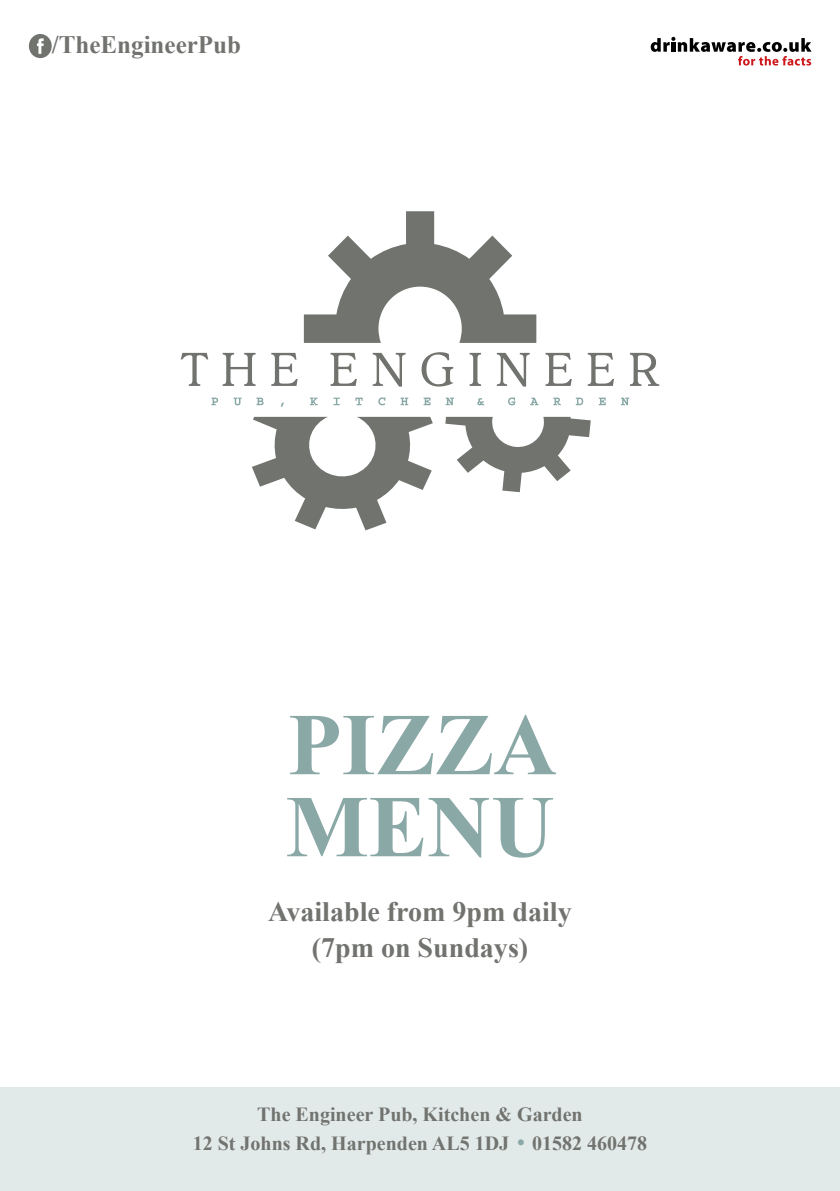
<style>
.page{position:relative;width:840px;height:1191px;background:#fff}
.page>*{position:absolute;margin:0;border:0;box-sizing:border-box;transform-origin:0 0}
.t1{font:700 88px/82px "Times New Roman";color:#89a8a6}
.t2{font:700 28px/36px "Times New Roman";color:#71736f;text-align:center}
.t3{font:700 25px "Times New Roman";color:#71736f}
.t4{font:700 20px/28.8px "Times New Roman";color:#71736f;text-align:center}
.s1{font-family:"Humanist 521 BT";font-weight:400;color:#89a8a6}
</style>
<div class="page">
<div style="left:0;top:1087px;width:839px;height:104px;background:#e2e9e9"></div>
<svg style="left:650px;top:37px;width:161px;height:29px"></svg>
<svg style="left:29px;top:34px;width:23px;height:24px"></svg>
<svg style="left:252px;top:211px;width:338px;height:319px"></svg>
<svg style="left:181px;top:352px;width:477px;height:34px"></svg>
<svg style="left:211px;top:397px;width:7px;height:8px"></svg>
<svg style="left:233px;top:397px;width:8px;height:8px"></svg>
<svg style="left:256px;top:397px;width:7px;height:8px"></svg>
<svg style="left:280px;top:403px;width:4px;height:4px"></svg>
<svg style="left:310px;top:397px;width:7px;height:8px"></svg>
<svg style="left:333px;top:397px;width:6px;height:8px"></svg>
<svg style="left:355px;top:397px;width:7px;height:8px"></svg>
<svg style="left:378px;top:397px;width:7px;height:8px"></svg>
<svg style="left:400px;top:397px;width:8px;height:8px"></svg>
<svg style="left:423px;top:397px;width:7px;height:8px"></svg>
<svg style="left:445px;top:397px;width:8px;height:8px"></svg>
<svg style="left:477px;top:398px;width:7px;height:7px"></svg>
<svg style="left:507px;top:397px;width:8px;height:8px"></svg>
<svg style="left:530px;top:398px;width:8px;height:7px"></svg>
<svg style="left:553px;top:397px;width:7px;height:8px"></svg>
<svg style="left:575px;top:397px;width:8px;height:8px"></svg>
<svg style="left:598px;top:397px;width:7px;height:8px"></svg>
<svg style="left:621px;top:397px;width:7px;height:8px"></svg>
<p class="t3" style="left:52px;top:27px;width:191px">/TheEngineerPub</p>
<h1 class="t1" style="left:285px;top:701px;width:273px">PIZZA<br>MENU</h1>
<h2 class="t2" style="left:268px;top:892px;width:305px">Available from 9pm daily (7pm on Sundays)</h2>
<p class="t4" style="left:193px;top:1099px;width:456px">The Engineer Pub, Kitchen &amp; Garden<br>12 St Johns Rd, Harpenden AL5 1DJ <span class="s1">•</span> 01582 460478</p>
</div>
